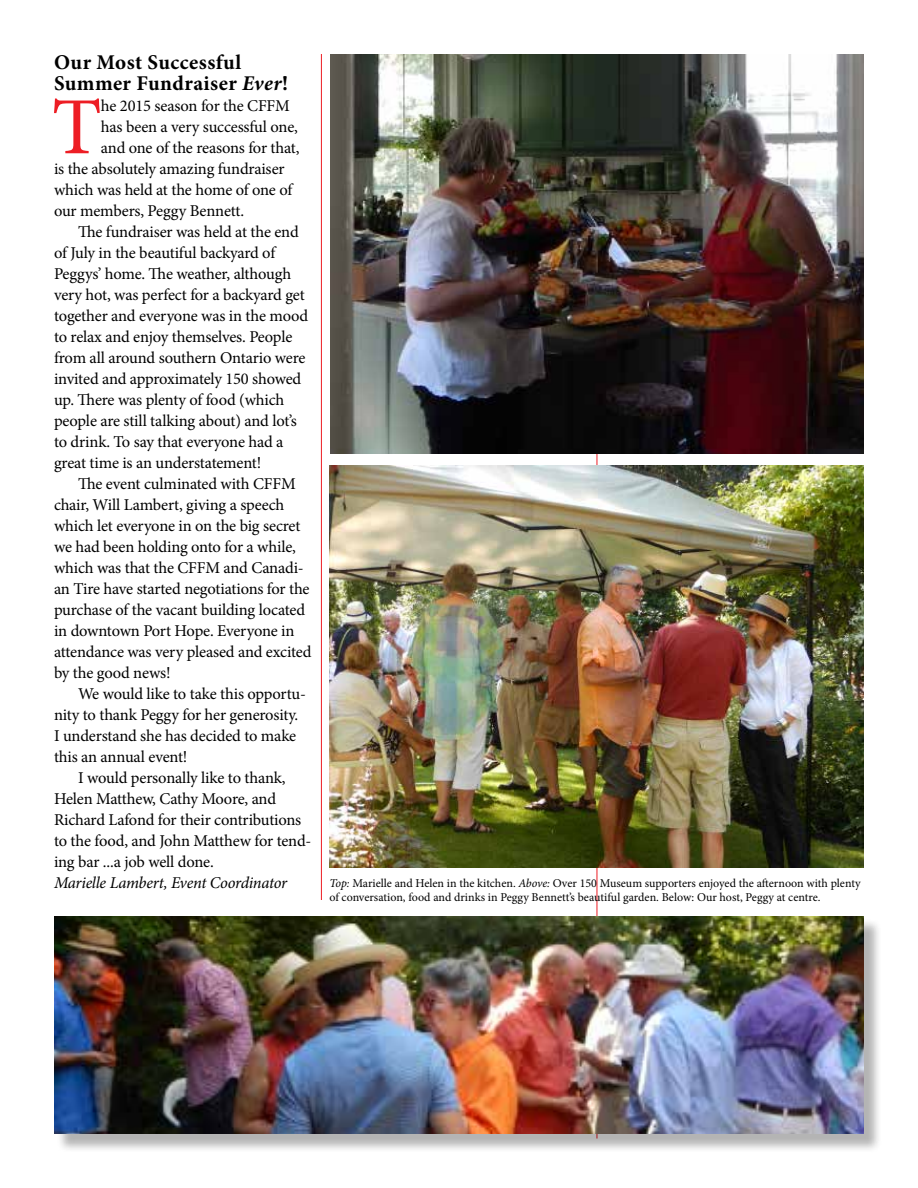
<style>
.page{position:relative;width:918px;height:1188px;background:#fff}
.page>*{position:absolute;margin:0;border:0;box-sizing:border-box;transform-origin:0 0}
.t1{font:81.15px "Minion Pro";color:#ed1d24}
.t2{font:700 21px/21px "Minion Pro";letter-spacing:.02em;color:#000}
.t3{font:16.5px "Minion Pro";letter-spacing:-.015em;color:#000}
.t4{font:italic 16.5px "Minion Pro";letter-spacing:-.02em;color:#000}
.t5{font:12px/13.5px "Minion Pro";color:#000}
.s1{font-style:italic}
</style>
<div class="page">
<hr style="left:321px;top:54px;width:1px;height:846px;background:#ed1d24">
<hr style="left:597px;top:54px;width:1px;height:1084px;background:#ed1d24">
<img style="left:330px;top:54px;width:534px;height:400px">
<img style="left:329px;top:465px;width:535px;height:403px">
<div style="left:56px;top:918px;width:826px;height:235px;background:#000;opacity:.3"></div>
<img style="left:54px;top:916px;width:809px;height:218px">
<p class="t2" style="left:54px;top:52px;width:236px">Our Most Successful<br>Summer Fundraiser <span class="s1">Ever</span>!</p>
<h1 class="t1" style="left:52px;top:73px;width:52px">T</h1>
<p class="t3" style="left:101px;top:95px;width:190px">he 2015 season for the CFFM</p>
<p class="t3" style="left:101px;top:116px;width:198px">has been a very successful one,</p>
<p class="t3" style="left:101px;top:137px;width:200px">and one of the reasons for that,</p>
<p class="t3" style="left:54px;top:158px;width:232px">is the absolutely amazing fundraiser</p>
<p class="t3" style="left:54px;top:179px;width:240px">which was held at the home of one of</p>
<p class="t3" style="left:54px;top:200px;width:192px">our members, Peggy Bennett.</p>
<p class="t3" style="left:78px;top:221px;width:222px">The fundraiser was held at the end</p>
<p class="t3" style="left:54px;top:242px;width:223px">of July in the beautiful backyard of</p>
<p class="t3" style="left:54px;top:263px;width:239px">Peggys’ home. The weather, although</p>
<p class="t3" style="left:54px;top:284px;width:252px">very hot, was perfect for a backyard get</p>
<p class="t3" style="left:54px;top:305px;width:256px">together and everyone was in the mood</p>
<p class="t3" style="left:54px;top:326px;width:240px">to relax and enjoy themselves. People</p>
<p class="t3" style="left:54px;top:347px;width:253px">from all around southern Ontario were</p>
<p class="t3" style="left:54px;top:368px;width:249px">invited and approximately 150 showed</p>
<p class="t3" style="left:54px;top:389px;width:232px">up. There was plenty of food (which</p>
<p class="t3" style="left:54px;top:410px;width:244px">people are still talking about) and lot’s</p>
<p class="t3" style="left:54px;top:431px;width:231px">to drink. To say that everyone had a</p>
<p class="t3" style="left:54px;top:452px;width:209px">great time is an understatement!</p>
<p class="t3" style="left:78px;top:473px;width:219px">The event culminated with CFFM</p>
<p class="t3" style="left:54px;top:494px;width:232px">chair, Will Lambert, giving a speech</p>
<p class="t3" style="left:54px;top:515px;width:248px">which let everyone in on the big secret</p>
<p class="t3" style="left:54px;top:536px;width:243px">we had been holding onto for a while,</p>
<p class="t3" style="left:54px;top:557px;width:251px">which was that the CFFM and Canadi-</p>
<p class="t3" style="left:54px;top:578px;width:257px">an Tire have started negotiations for the</p>
<p class="t3" style="left:54px;top:599px;width:253px">purchase of the vacant building located</p>
<p class="t3" style="left:54px;top:620px;width:242px">in downtown Port Hope. Everyone in</p>
<p class="t3" style="left:54px;top:641px;width:259px">attendance was very pleased and excited</p>
<p class="t3" style="left:54px;top:662px;width:118px">by the good news!</p>
<p class="t3" style="left:78px;top:683px;width:229px">We would like to take this opportu-</p>
<p class="t3" style="left:54px;top:704px;width:246px">nity to thank Peggy for her generosity.</p>
<p class="t3" style="left:54px;top:725px;width:244px">I understand she has decided to make</p>
<p class="t3" style="left:54px;top:746px;width:135px">this an annual event!</p>
<p class="t3" style="left:78px;top:767px;width:209px">I would personally like to thank,</p>
<p class="t3" style="left:54px;top:788px;width:224px">Helen Matthew, Cathy Moore, and</p>
<p class="t3" style="left:54px;top:809px;width:249px">Richard Lafond for their contributions</p>
<p class="t3" style="left:54px;top:830px;width:259px">to the food, and John Matthew for tend-</p>
<p class="t3" style="left:54px;top:851px;width:161px">ing bar ...a job well done.</p>
<p class="t4" style="left:54px;top:872px;width:235px">Marielle Lambert, Event Coordinator</p>
<p class="t5" style="left:329px;top:877px;width:533px"><span class="s1">Top:</span> Marielle and Helen in the kitchen. <span class="s1">Above:</span> Over 150 Museum supporters enjoyed the afternoon with plenty of conversation, food and drinks in Peggy Bennett’s beautiful garden. Below: Our host, Peggy at centre.</p>
</div>
